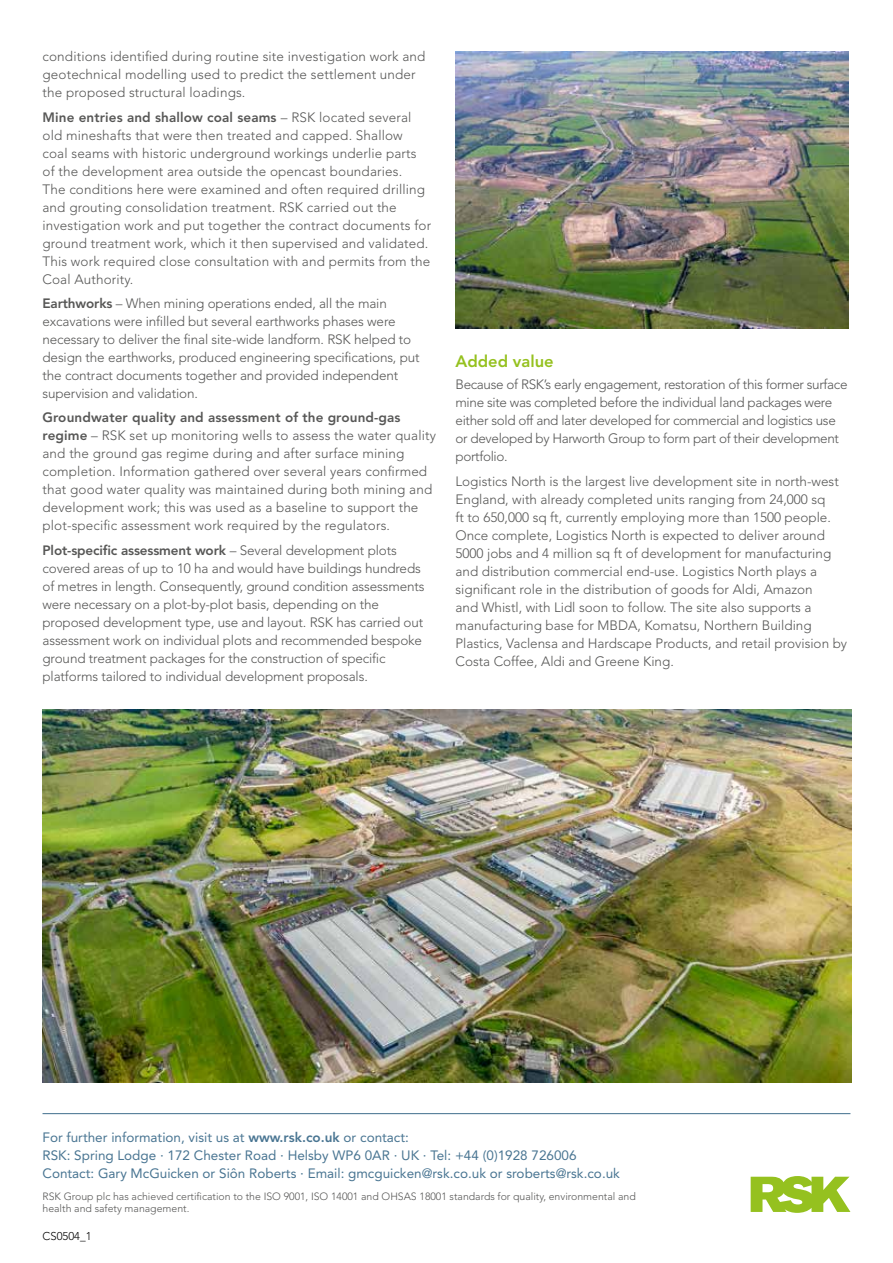
<style>
.page{position:relative;width:893px;height:1263px;background:#fff}
.page>*{position:absolute;margin:0;border:0;box-sizing:border-box;transform-origin:0 0}
.t1{font:800 16.5px "Avenir LT Std";color:#95c11f}
.t2{font:300 13.5px/18px "Avenir LT Std";color:#575756}
.t3{font:300 13.5px/18px "Avenir LT Std";letter-spacing:-.025em;color:#575756}
.t4{font:13.5px/18px "Avenir LT Std";color:#497592}
.t5{font:300 11.25px "Avenir LT Std";color:#000}
.t6{font:300 10.5px/12.8px "Avenir LT Std";color:#575756}
.s1{font-weight:800}
</style>
<div class="page">
<hr style="left:43px;top:1113px;width:807px;height:1px;background:#497592">
<svg style="left:751px;top:1176px;width:99px;height:37px"></svg>
<img style="left:43px;top:709px;width:808px;height:373px">
<img style="left:455px;top:51px;width:394px;height:278px">
<p class="t2" style="left:43px;top:49px;width:384px">conditions identified during routine site investigation work and geotechnical modelling used to predict the settlement under the proposed structural loadings.</p>
<p class="t2" style="left:43px;top:109px;width:390px"><span class="s1">Mine entries and shallow coal seams</span> – RSK located several old mineshafts that were then treated and capped. Shallow coal seams with historic underground workings underlie parts of the development area outside the opencast boundaries.<br>The conditions here were examined and often required drilling and grouting consolidation treatment. RSK carried out the investigation work and put together the contract documents for ground treatment work, which it then supervised and validated.<br>This work required close consultation with and permits from the Coal Authority.</p>
<p class="t2" style="left:43px;top:295px;width:379px"><span class="s1">Earthworks</span> – When mining operations ended, all the main excavations were infilled but several earthworks phases were necessary to deliver the final site-wide landform. RSK helped to design the earthworks, produced engineering specifications, put the contract documents together and provided independent supervision and validation.</p>
<p class="t2" style="left:43px;top:410px;width:395px"><span class="s1">Groundwater quality and assessment of the ground-gas regime</span> – RSK set up monitoring wells to assess the water quality and the ground gas regime during and after surface mining completion. Information gathered over several years confirmed that good water quality was maintained during both mining and development work; this was used as a baseline to support the plot-specific assessment work required by the regulators.</p>
<p class="t2" style="left:43px;top:542px;width:384px"><span class="s1">Plot-specific assessment work</span> – Several development plots covered areas of up to 10 ha and would have buildings hundreds of metres in length. Consequently, ground condition assessments were necessary on a plot-by-plot basis, depending on the proposed development type, use and layout. RSK has carried out assessment work on individual plots and recommended bespoke ground treatment packages for the construction of specific platforms tailored to individual development proposals.</p>
<p class="t1" style="left:455px;top:354px;width:100px">Added value</p>
<p class="t3" style="left:455px;top:377px;width:394px">Because of RSK’s early engagement, restoration of this former surface mine site was completed before the individual land packages were either sold off and later developed for commercial and logistics use or developed by Harworth Group to form part of their development portfolio.</p>
<p class="t2" style="left:455px;top:473px;width:393px">Logistics North is the largest live development site in north-west England, with already completed units ranging from 24,000 sq<br>ft to 650,000 sq ft, currently employing more than 1500 people.<br>Once complete, Logistics North is expected to deliver around 5000 jobs and 4 million sq ft of development for manufacturing and distribution commercial end-use. Logistics North plays a significant role in the distribution of goods for Aldi, Amazon<br>and Whistl, with Lidl soon to follow. The site also supports a manufacturing base for MBDA, Komatsu, Northern Building Plastics, Vaclensa and Hardscape Products, and retail provision by Costa Coffee, Aldi and Greene King.</p>
<p class="t4" style="left:43px;top:1130px;width:579px">For further information, visit us at <span class="s1">www.rsk.co.uk</span> or contact:<br>RSK: Spring Lodge · 172 Chester Road · Helsby WP6 0AR · UK · Tel: +44 (0)1928 726006<br>Contact: Gary McGuicken or Siôn Roberts · Email: gmcguicken@rsk.co.uk or sroberts@rsk.co.uk</p>
<p class="t6" style="left:43px;top:1190px;width:595px">RSK Group plc has achieved certification to the ISO 9001, ISO 14001 and OHSAS 18001 standards for quality, environmental and health and safety management.</p>
<p class="t5" style="left:43px;top:1231px;width:51px">CS0504_1</p>
</div>
